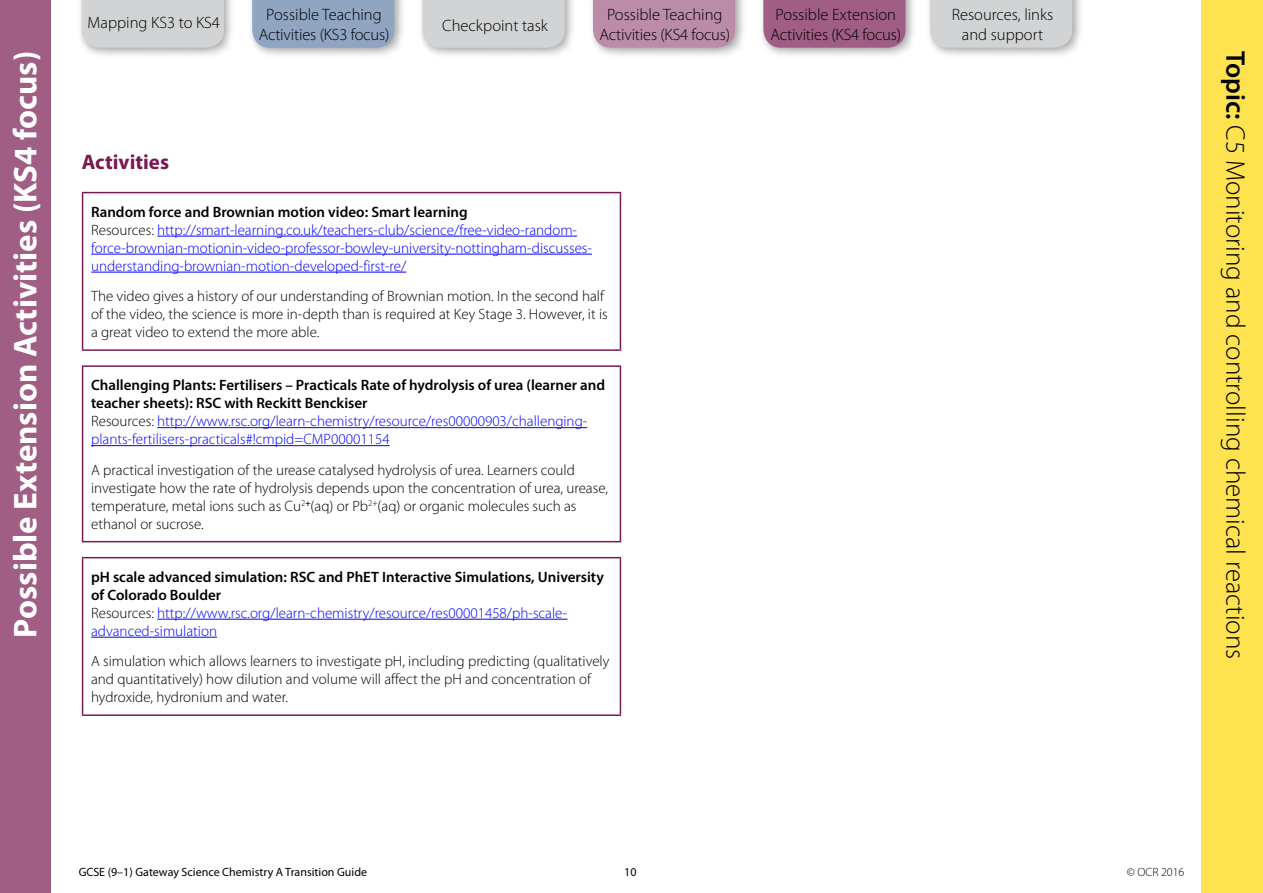
<style>
.page{position:relative;width:1263px;height:893px;background:#fff}
.page>*{position:absolute;margin:0;border:0;box-sizing:border-box;transform-origin:0 0}
.Left_side_title_whit{font:700 33px "Myriad Pro";color:#fff}
.t1{font:300 27px "Myriad Pro";color:#000}
.Orange_act_heading{font:700 21px "Myriad Pro";color:#781951}
.body{font:300 16.5px/19.8px "Myriad Pro";color:#000;text-align:center}
.Body{font:300 15px/18px "Myriad Pro";color:#000}
.Body-2{font:300 15px/18px "Myriad Pro";color:#00f}
.Body_10pt{font:600 15px/18px "Myriad Pro";color:#000}
.t2{font:12px "Myriad Pro";color:#000}
.t3{font:300 12px "Myriad Pro";color:#000}
.s1{color:#000}
.s2{font-weight:600}
</style>
<div class="page">
<div style="left:0;top:0;width:51px;height:893px;background:#a05e85"></div>
<div style="left:1201px;top:0;width:62px;height:893px;background:#ffe250"></div>
<hr style="left:82px;top:192px;width:539px;height:1px;background:#781951">
<hr style="left:82px;top:193px;width:1px;height:156px;background:#781951">
<hr style="left:620px;top:193px;width:1px;height:156px;background:#781951">
<hr style="left:82px;top:349px;width:539px;height:2px;background:#781951">
<hr style="left:157px;top:236px;width:420px;height:1px;background:#00f">
<hr style="left:91px;top:254px;width:501px;height:1px;background:#00f">
<hr style="left:91px;top:272px;width:315px;height:1px;background:#00f">
<hr style="left:82px;top:365px;width:539px;height:2px;background:#781951">
<hr style="left:82px;top:367px;width:1px;height:174px;background:#781951">
<hr style="left:620px;top:367px;width:1px;height:174px;background:#781951">
<hr style="left:82px;top:541px;width:539px;height:1px;background:#781951">
<hr style="left:157px;top:427px;width:430px;height:1px;background:#00f">
<hr style="left:91px;top:445px;width:299px;height:1px;background:#00f">
<hr style="left:82px;top:557px;width:539px;height:1px;background:#781951">
<hr style="left:82px;top:558px;width:1px;height:156px;background:#781951">
<hr style="left:620px;top:558px;width:1px;height:156px;background:#781951">
<hr style="left:82px;top:714px;width:539px;height:2px;background:#781951">
<hr style="left:157px;top:619px;width:410px;height:1px;background:#00f">
<hr style="left:91px;top:637px;width:126px;height:1px;background:#00f">
<div style="left:76px;top:0;width:159px;height:59px;background:#000;opacity:.35"></div>
<div style="left:82px;top:0;width:142px;height:48px;background:#d1d3d4"></div>
<div style="left:246px;top:0;width:159px;height:59px;background:#000;opacity:.35"></div>
<div style="left:252px;top:0;width:142px;height:48px;background:#8fa5c2"></div>
<div style="left:417px;top:0;width:159px;height:59px;background:#000;opacity:.35"></div>
<div style="left:423px;top:0;width:142px;height:48px;background:#d1d3d4"></div>
<div style="left:758px;top:0;width:159px;height:59px;background:#000;opacity:.35"></div>
<div style="left:763px;top:0;width:142px;height:48px;background:#a05e85"></div>
<div style="left:924px;top:0;width:159px;height:59px;background:#000;opacity:.35"></div>
<div style="left:930px;top:0;width:142px;height:48px;background:#d1d3d4"></div>
<div style="left:587px;top:0;width:159px;height:59px;background:#000;opacity:.35"></div>
<div style="left:593px;top:0;width:142px;height:48px;background:#bb8ca8"></div>
<p class="Left_side_title_whit" style="left:4px;top:637px;width:588px;rotate:-90deg">Possible Extension Activities (KS4 focus)</p>
<p class="body" style="left:88px;top:13px;width:134px">Mapping KS3 to KS4</p>
<p class="body" style="left:259px;top:5px;width:132px">Possible Teaching<br>Activities (KS3 focus)</p>
<p class="body" style="left:770px;top:5px;width:132px">Possible Extension<br>Activities (KS4 focus)</p>
<p class="body" style="left:952px;top:5px;width:103px">Resources, links and support</p>
<p class="body" style="left:442px;top:15px;width:107px">Checkpoint task</p>
<p class="body" style="left:599px;top:5px;width:132px">Possible Teaching<br>Activities (KS4 focus)</p>
<p class="Orange_act_heading" style="left:82px;top:148px;width:89px">Activities</p>
<p class="Body_10pt" style="left:91px;top:202px;width:378px">Random force and Brownian motion video: Smart learning</p>
<p class="Body-2" style="left:91px;top:221px;width:502px"><span class="s1">Resources:</span> http://smart-learning.co.uk/teachers-club/science/free-video-random&shy;force-brownian-motionin-video-professor-bowley-university-nottingham-discusses&shy;understanding-brownian-motion-developed-first-re/</p>
<p class="Body" style="left:91px;top:288px;width:518px">The video gives a history of our understanding of Brownian motion. In the second half of the video, the science is more in-depth than is required at Key Stage 3. However, it is a great video to extend the more able.</p>
<p class="Body_10pt" style="left:91px;top:376px;width:516px">Challenging Plants: Fertilisers – Practicals Rate of hydrolysis of urea (learner and teacher sheets): RSC with Reckitt Benckiser</p>
<p class="Body-2" style="left:91px;top:412px;width:498px"><span class="s1">Resources:</span> http://www.rsc.org/learn-chemistry/resource/res00000903/challenging&shy;plants-fertilisers-practicals#!cmpid=CMP00001154</p>
<p class="Body" style="left:91px;top:461px;width:518px">A practical investigation of the urease catalysed hydrolysis of urea. Learners could investigate how the rate of hydrolysis depends upon the concentration of urea, urease, temperature, metal ions such as Cu<sup>2</sup><sup>+</sup>(aq) or Pb<sup>2+</sup>(aq) or organic molecules such as ethanol or sucrose.</p>
<p class="Body_10pt" style="left:91px;top:567px;width:514px">pH scale advanced simulation: RSC and PhET Interactive Simulations, University of Colorado Boulder</p>
<p class="Body-2" style="left:91px;top:604px;width:478px"><span class="s1">Resources:</span> http://www.rsc.org/learn-chemistry/resource/res00001458/ph-scale&shy;advanced-simulation</p>
<p class="Body" style="left:91px;top:653px;width:520px">A simulation which allows learners to investigate pH, including predicting (qualitatively and quantitatively) how dilution and volume will affect the pH and concentration of hydroxide, hydronium and water.</p>
<h2 class="t1" style="left:1250px;top:51px;width:610px;rotate:90deg"><span class="s2">Topic:</span> C5 Monitoring and controlling chemical reactions</h2>
<p class="t2" style="left:79px;top:864px;width:290px">GCSE (9–1) Gateway Science Chemistry A Transition Guide</p>
<p class="t3" style="left:1127px;top:866px;width:59px">© OCR 2016</p>
<p class="t2" style="left:624px;top:865px;width:14px">10</p>
</div>
